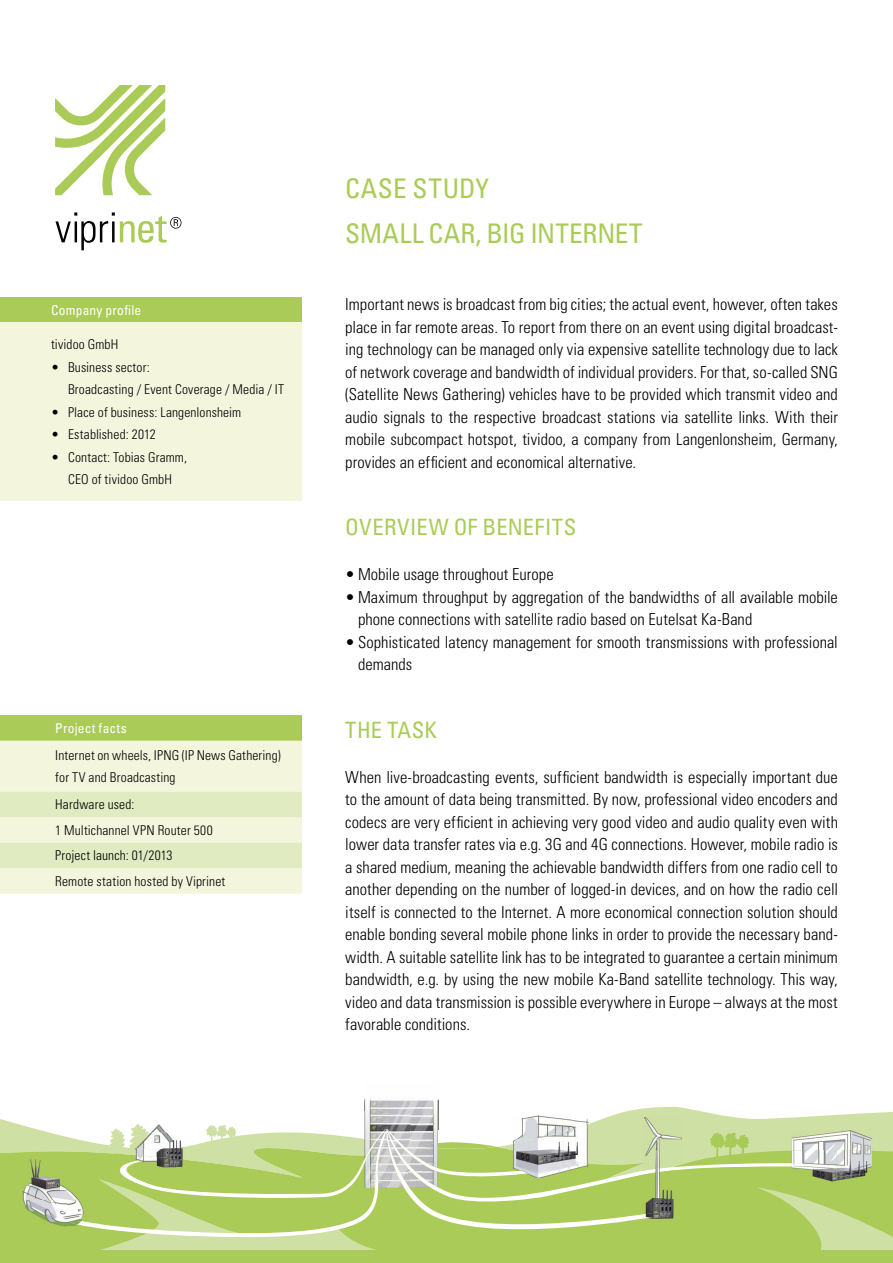
<style>
.page{position:relative;width:893px;height:1263px;background:#fff}
.page>*{position:absolute;margin:0;border:0;box-sizing:border-box;transform-origin:0 0}
.t1{font:condensed 27px/45px "Univers LT Std";color:#abcb58}
.t2{font:condensed 22.5px "Univers LT Std";letter-spacing:.02em;color:#abcb58}
.t3{font:300 condensed 16.5px/22.5px "Univers LT Std";color:#000;text-align:justify}
.t4{font:300 condensed 13.5px/22.5px "Univers LT Std";letter-spacing:.01em;color:#000}
.t5{font:condensed 13.5px "Univers LT Std";letter-spacing:.015em;color:#fff}
</style>
<div class="page">
<svg style="left:0;top:1100px;width:893px;height:150px"></svg>
<img style="left:792px;top:1130px;width:80px;height:61px">
<img style="left:792px;top:1163px;width:18px;height:3px">
<img style="left:512px;top:1115px;width:60px;height:24px">
<img style="left:572px;top:1115px;width:17px;height:9px">
<img style="left:512px;top:1139px;width:17px;height:2px">
<img style="left:563px;top:1124px;width:26px;height:26px">
<img style="left:529px;top:1132px;width:35px;height:18px">
<img style="left:512px;top:1141px;width:17px;height:9px">
<img style="left:512px;top:1150px;width:77px;height:28px">
<img style="left:512px;top:1170px;width:16px;height:5px">
<div style="left:0;top:297px;width:302px;height:26px;background:#abcb58"></div>
<div style="left:0;top:323px;width:302px;height:178px;background:#f4f5dd"></div>
<div style="left:0;top:715px;width:302px;height:26px;background:#abcb58"></div>
<div style="left:0;top:741px;width:302px;height:153px;background:#f4f5dd"></div>
<svg style="left:0;top:792px;width:302px;height:76px;background:#e6eeca"></svg>
<div style="left:0;top:1250px;width:893px;height:13px;background:#abcb58"></div>
<svg style="left:55px;top:85px;width:110px;height:110px"></svg>
<svg style="left:56px;top:212px;width:125px;height:38px"></svg>
<p class="t5" style="left:51px;top:301px;width:92px">COMPANY PROFILE</p>
<p class="t4" style="left:51px;top:333px;width:69px">tividoo GmbH</p>
<p class="t4" style="left:68px;top:356px;width:218px;text-indent:-17px">• Business sector:<br>Broadcasting / Event Coverage / Media / IT</p>
<p class="t4" style="left:51px;top:401px;width:192px">• Place of business: Langenlonsheim</p>
<p class="t4" style="left:51px;top:423px;width:106px">• Established: 2012</p>
<p class="t4" style="left:51px;top:446px;width:137px;text-align:center">• Contact: Tobias Gramm,<br>CEO of tividoo GmbH</p>
<p class="t5" style="left:55px;top:719px;width:73px">PROJECT FACTS</p>
<p class="t4" style="left:55px;top:744px;width:227px">Internet on wheels, IPNG (IP News Gathering) for TV and Broadcasting</p>
<p class="t4" style="left:55px;top:792px;width:172px;line-height:25.5px">Hardware used:<br>1 Multichannel VPN Router 500<br>Project launch: 01/2013<br>Remote station hosted by Viprinet</p>
<h1 class="t1" style="left:345px;top:165px;width:284px">CASE STUDY<br>SMALL CAR, BIG INTERNET</h1>
<p class="t3" style="left:345px;top:293px;width:494px">Important news is broadcast from big cities; the actual event, however, often takes place in far remote areas. To report from there on an event using digital broadcast&shy;ing technology can be managed only via expensive satellite technology due to lack of network coverage and bandwidth of individual providers. For that, so-called SNG (Satellite News Gathering) vehicles have to be provided which transmit video and audio signals to the respective broadcast stations via satellite links. With their mobile subcompact hotspot, tividoo, a company from Langenlonsheim, Germany, provides an efficient and economical alternative.</p>
<h2 class="t2" style="left:345px;top:513px;width:232px">OVERVIEW OF BENEFITS</h2>
<p class="t3" style="left:345px;top:563px;width:210px">• Mobile usage throughout Europe</p>
<p class="t3" style="left:358px;top:585px;width:481px;text-indent:-13px">• Maximum throughput by aggregation of the bandwidths of all available mobile phone connections with satellite radio based on Eutelsat Ka-Band</p>
<p class="t3" style="left:358px;top:631px;width:481px;text-indent:-13px">• Sophisticated latency management for smooth transmissions with professional demands</p>
<h2 class="t2" style="left:345px;top:715px;width:93px">THE TASK</h2>
<p class="t3" style="left:345px;top:765px;width:494px">When live-broadcasting events, sufficient bandwidth is especially important due to the amount of data being transmitted. By now, professional video encoders and codecs are very efficient in achieving very good video and audio quality even with lower data transfer rates via e.g. 3G and 4G connections. However, mobile radio is a shared medium, meaning the achievable bandwidth differs from one radio cell to another depending on the number of logged-in devices, and on how the radio cell itself is connected to the Internet. A more economical connection solution should enable bonding several mobile phone links in order to provide the necessary band&shy;width. A suitable satellite link has to be integrated to guarantee a certain minimum bandwidth, e.g. by using the new mobile Ka-Band satellite technology. This way, video and data transmission is possible everywhere in Europe – always at the most favorable conditions.</p>
</div>
